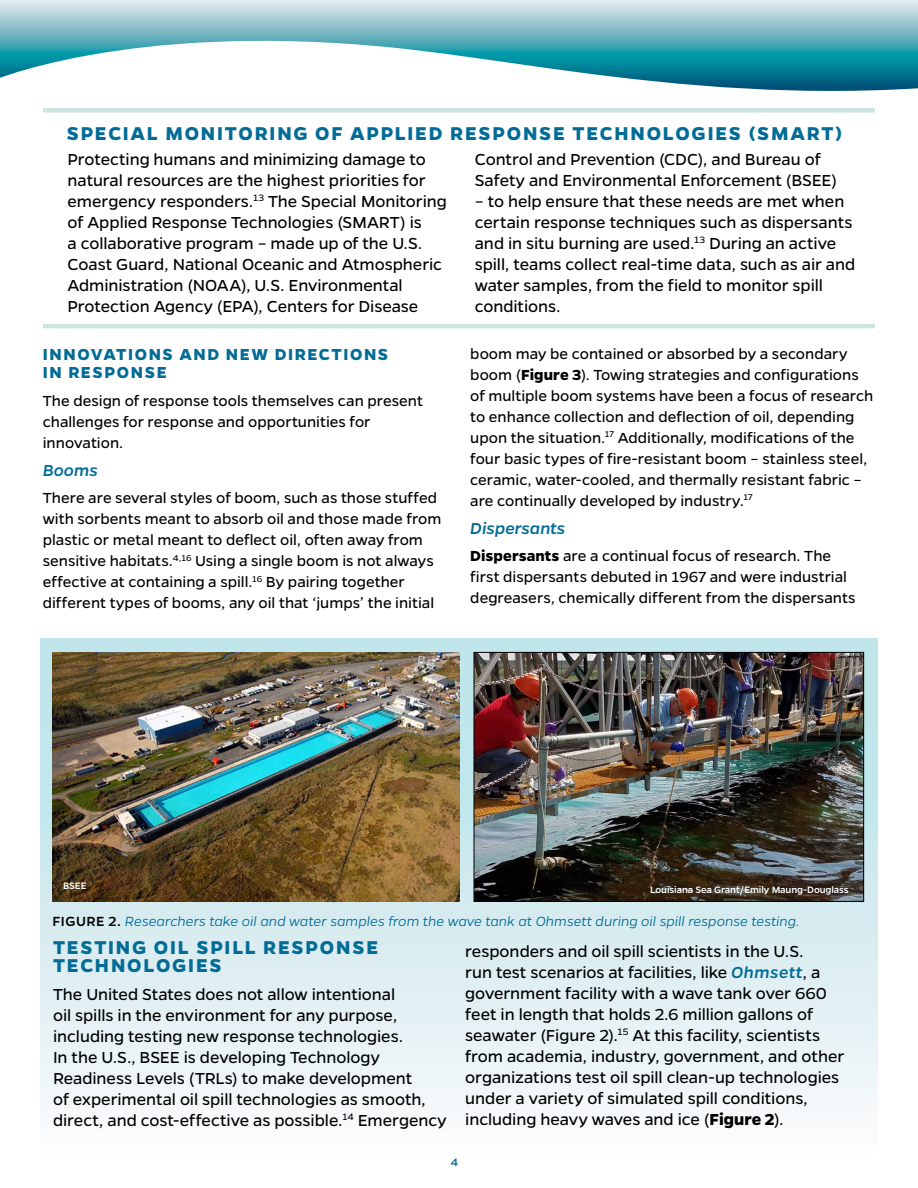
<style>
.page{position:relative;width:918px;height:1188px;background:#fff}
.page>*{position:absolute;margin:0;border:0;box-sizing:border-box;transform-origin:0 0}
.t1{font:700 21px/18px "Gentona";letter-spacing:.085em;color:#026c96}
.t2{font:18px/21px "Gentona";letter-spacing:-.005em;color:#000}
.t3{font:700 18px/18px "Gentona";letter-spacing:.09em;color:#026c96}
.t4{font:italic 500 18px "Gentona";color:#026c96}
.t5{font:16.5px/21px "Gentona";color:#000}
.t6{font:italic 300 15px "Gentona";letter-spacing:.005em;color:#026c96}
.t7{font:500 12px "Gentona";color:#026c96}
.t8{font:500 10.5px "Gentona";letter-spacing:-.01em;color:#fff}
.s1{font-weight:700}
.s2{font-weight:500;font-style:normal;color:#000}
.s3{font-weight:500;font-style:italic;color:#026c96}
</style>
<div class="page">
<svg style="left:0;top:0;width:918px;height:113px"></svg>
<div style="left:40px;top:639px;width:838px;height:514px;background:linear-gradient(to bottom,#b1dfe5,#f7f8fa)"></div>
<img style="left:52px;top:652px;width:407px;height:250px">
<img style="left:476px;top:654px;width:386px;height:246px">
<div style="left:474px;top:652px;width:390px;height:250px;border:1px solid #000"></div>
<hr style="left:43px;top:108px;width:832px;height:4px;background:#cde5e2">
<hr style="left:43px;top:324px;width:832px;height:4px;background:#cde5e2">
<p class="t1" style="left:67px;top:124px;width:777px">SPECIAL MONITORING OF APPLIED RESPONSE TECHNOLOGIES (SMART)</p>
<p class="t2" style="left:68px;top:148px;width:381px">Protecting humans and minimizing damage to natural resources are the highest priorities for emergency responders.<sup>13</sup> The Special Monitoring of Applied Response Technologies (SMART) is<br>a collaborative program – made up of the U.S.<br>Coast Guard, National Oceanic and Atmospheric Administration (NOAA), U.S. Environmental Protection Agency (EPA), Centers for Disease</p>
<p class="t2" style="left:475px;top:148px;width:364px">Control and Prevention (CDC), and Bureau of<br>Safety and Environmental Enforcement (BSEE)</p>
<p class="t2" style="left:475px;top:190px;width:382px">– to help ensure that these needs are met when certain response techniques such as dispersants and in situ burning are used.<sup>13</sup> During an active spill, teams collect real-time data, such as air and water samples, from the field to monitor spill conditions.</p>
<p class="t3" style="left:43px;top:345px;width:347px">INNOVATIONS AND NEW DIRECTIONS<br>IN RESPONSE</p>
<p class="t5" style="left:43px;top:390px;width:382px">The design of response tools themselves can present challenges for response and opportunities for innovation.</p>
<p class="t4" style="left:43px;top:460px;width:57px">Booms</p>
<p class="t5" style="left:43px;top:488px;width:400px">There are several styles of boom, such as those stuffed with sorbents meant to absorb oil and those made from plastic or metal meant to deflect oil, often away from sensitive habitats.<sup>4,16</sup> Using a single boom is not always effective at containing a spill.<sup>16</sup> By pairing together different types of booms, any oil that ‘jumps’ the initial</p>
<p class="t5" style="left:470px;top:343px;width:405px">boom may be contained or absorbed by a secondary boom (<span class="s1">Figure 3</span>). Towing strategies and configurations of multiple boom systems have been a focus of research to enhance collection and deflection of oil, depending upon the situation.<sup>17</sup> Additionally, modifications of the four basic types of fire-resistant boom – stainless steel, ceramic, water-cooled, and thermally resistant fabric – are continually developed by industry.<sup>17</sup></p>
<p class="t4" style="left:470px;top:518px;width:97px">Dispersants</p>
<p class="t5" style="left:470px;top:546px;width:387px"><span class="s1">Dispersants</span> are a continual focus of research. The first dispersants debuted in 1967 and were industrial degreasers, chemically different from the dispersants</p>
<p class="t8" style="left:63px;top:879px;width:25px">BSEE</p>
<p class="t8" style="left:650px;top:884px;width:200px">Louisiana Sea Grant/Emily Maung-Douglass</p>
<p class="t6" style="left:53px;top:912px;width:749px"><span class="s2">FIGURE 2.</span> Researchers take oil and water samples from the wave tank at Ohmsett during oil spill response testing.</p>
<p class="t1" style="left:53px;top:938px;width:326px">TESTING OIL SPILL RESPONSE<br>TECHNOLOGIES</p>
<p class="t2" style="left:53px;top:984px;width:395px">The United States does not allow intentional<br>oil spills in the environment for any purpose, including testing new response technologies.<br>In the U.S., BSEE is developing Technology Readiness Levels (TRLs) to make development<br>of experimental oil spill technologies as smooth, direct, and cost-effective as possible.<sup>14</sup> Emergency</p>
<p class="t2" style="left:465px;top:941px;width:380px">responders and oil spill scientists in the U.S.<br>run test scenarios at facilities, like <span class="s3">Ohmsett</span>, a government facility with a wave tank over 660 feet in length that holds 2.6 million gallons of seawater (Figure 2).<sup>15</sup> At this facility, scientists from academia, industry, government, and other organizations test oil spill clean-up technologies under a variety of simulated spill conditions, including heavy waves and ice (<span class="s1">Figure 2</span>).</p>
<p class="t7" style="left:451px;top:1155px;width:9px">4</p>
</div>
